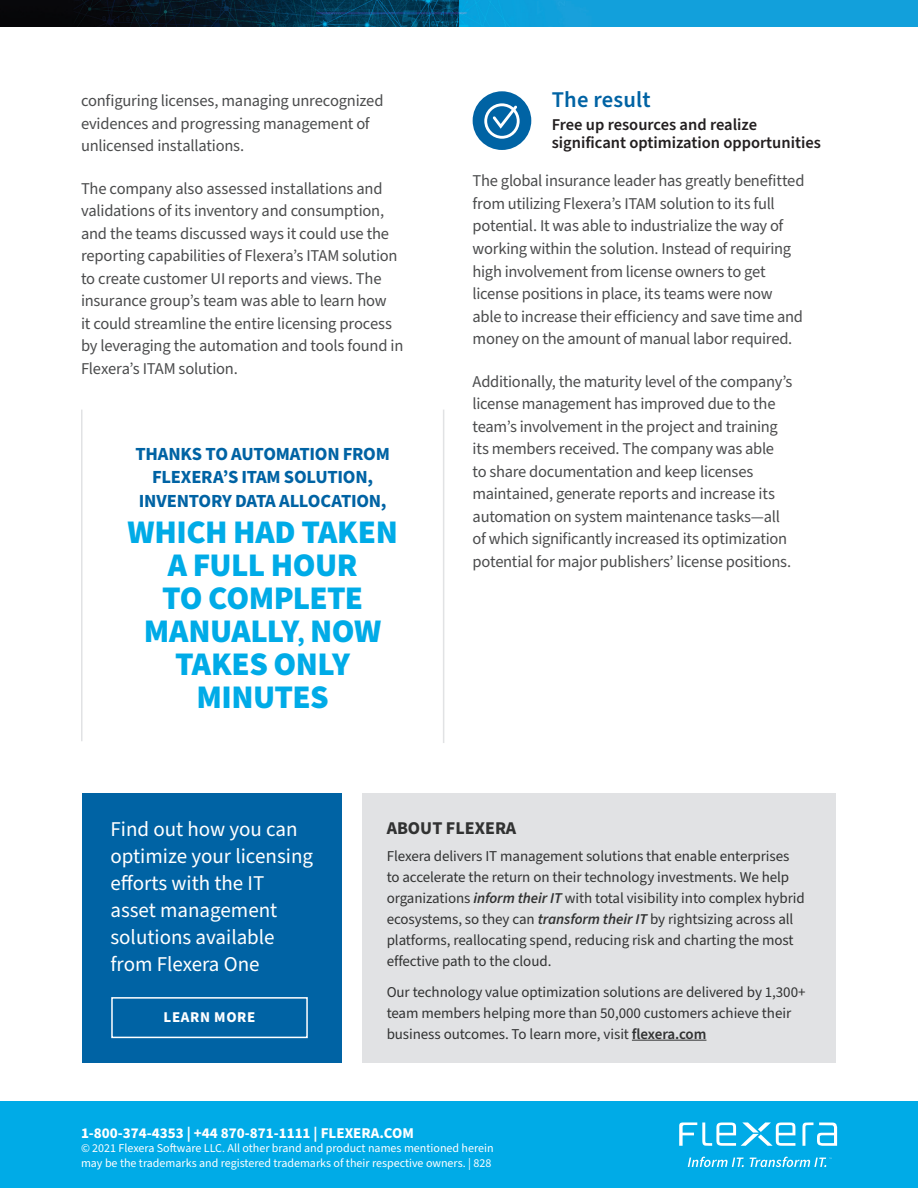
<style>
.page{position:relative;width:918px;height:1188px;background:#fff}
.page>*{position:absolute;margin:0;border:0;box-sizing:border-box;transform-origin:0 0}
.t1{font:900 33px/33px "Source Sans Pro";letter-spacing:-.015em;color:#00abe7;text-align:center}
.t2{font:600 22.5px "Source Sans Pro";letter-spacing:.01em;color:#0063a4}
.t3{font:21px/27px "Source Sans Pro";color:#fff}
.t4{font:700 18.45px/23.4px "Source Sans Pro";letter-spacing:-.015em;color:#0063a4;text-align:center}
.t5{font:700 18px "Source Sans Pro";color:#313232}
.t6{font:16.5px/22.5px "Source Sans Pro";letter-spacing:-.015em;color:#4b4c4d}
.t7{font:600 16.5px/18px "Source Sans Pro";color:#231f20}
.t8{font:15px/21px "Source Sans Pro";letter-spacing:-.005em;color:#313232}
.t9{font:700 15px "Source Sans Pro";color:#fff}
.t10{font:700 15px "Source Sans Pro";letter-spacing:.04em;color:#fff}
.t11{font:12px/14.4px "Source Sans Pro";color:#fff}
.s1{font-weight:600;font-style:italic}
.s2{font-weight:600}
</style>
<div class="page">
<img style="left:0;top:0;width:918px;height:26px">
<div style="left:0;top:1102px;width:918px;height:86px;background:#00abe7"></div>
<div style="left:82px;top:794px;width:259px;height:270px;background:#0063a4"></div>
<div style="left:363px;top:794px;width:473px;height:270px;background:#e1e2e4"></div>
<hr style="left:632px;top:1040px;width:74px;height:1px;background:#313232">
<svg style="left:688px;top:1157px;width:56px;height:10px"></svg>
<svg style="left:750px;top:1157px;width:82px;height:10px"></svg>
<svg style="left:802px;top:1122px;width:35px;height:24px"></svg>
<svg style="left:679px;top:1122px;width:116px;height:24px"></svg>
<div style="left:111px;top:997px;width:197px;height:41px;border:2px solid #fff"></div>
<div style="left:473px;top:91px;width:58px;height:59px;background:#0063a4;border-radius:50%"></div>
<svg style="left:484px;top:103px;width:36px;height:36px"></svg>
<hr style="left:443px;top:410px;width:1px;height:333px;background:#e1e2e4">
<hr style="left:81px;top:410px;width:1px;height:331px;background:#e1e2e4">
<p class="t6" style="left:81px;top:90px;width:304px">configuring licenses, managing unrecognized evidences and progressing management of unlicensed installations.</p>
<p class="t6" style="left:81px;top:178px;width:324px">The company also assessed installations and validations of its inventory and consumption, and the teams discussed ways it could use the reporting capabilities of Flexera’s ITAM solution to create customer UI reports and views. The insurance group’s team was able to learn how<br>it could streamline the entire licensing process by leveraging the automation and tools found in Flexera’s ITAM solution.</p>
<p class="t4" style="left:135px;top:443px;width:256px">THANKS TO AUTOMATION FROM<br>FLEXERA’S ITAM SOLUTION,<br>INVENTORY DATA ALLOCATION,</p>
<h1 class="t1" style="left:128px;top:517px;width:272px">WHICH HAD TAKEN<br>A FULL HOUR<br>TO COMPLETE<br>MANUALLY, NOW<br>TAKES ONLY<br>MINUTES</h1>
<h2 class="t2" style="left:552px;top:85px;width:101px">The result</h2>
<p class="t7" style="left:552px;top:116px;width:271px">Free up resources and realize significant optimization opportunities</p>
<p class="t6" style="left:473px;top:170px;width:333px">The global insurance leader has greatly benefitted from utilizing Flexera’s ITAM solution to its full potential. It was able to industrialize the way of working within the solution. Instead of requiring high involvement from license owners to get license positions in place, its teams were now able to increase their efficiency and save time and money on the amount of manual labor required.</p>
<p class="t6" style="left:473px;top:371px;width:321px">Additionally, the maturity level of the company’s license management has improved due to the team’s involvement in the project and training its members received. The company was able<br>to share documentation and keep licenses maintained, generate reports and increase its automation on system maintenance tasks—all of which significantly increased its optimization potential for major publishers’ license positions.</p>
<p class="t3" style="left:110px;top:817px;width:204px">Find out how you can optimize your licensing efforts with the IT asset management solutions available from Flexera One</p>
<p class="t5" style="left:387px;top:816px;width:131px">ABOUT FLEXERA</p>
<p class="t8" style="left:387px;top:846px;width:420px">Flexera delivers IT management solutions that enable enterprises to accelerate the return on their technology investments. We help organizations <span class="s1">inform their IT</span> with total visibility into complex hybrid ecosystems, so they can <span class="s1">transform their IT</span> by rightsizing across all platforms, reallocating spend, reducing risk and charting the most effective path to the cloud.</p>
<p class="t8" style="left:387px;top:982px;width:420px">Our technology value optimization solutions are delivered by 1,300+ team members helping more than 50,000 customers achieve their business outcomes. To learn more, visit <span class="s2">flexera.com</span></p>
<p class="t10" style="left:164px;top:1007px;width:93px">LEARN MORE</p>
<p class="t9" style="left:81px;top:1123px;width:334px">1-800-374-4353 | +44 870-871-1111 | FLEXERA.COM</p>
<p class="t11" style="left:81px;top:1141px;width:414px">© 2021 Flexera Software LLC. All other brand and product names mentioned herein may be the trademarks and registered trademarks of their respective owners. | 828</p>
</div>
